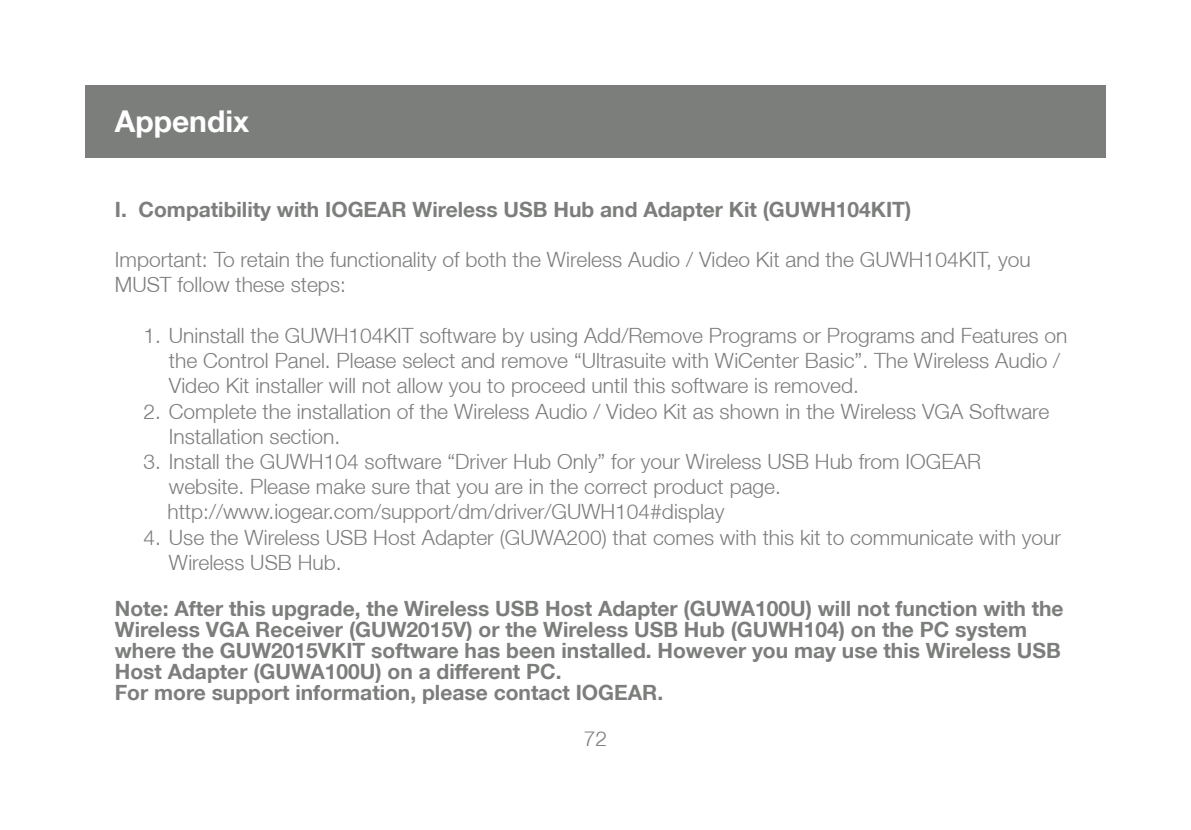
<style>
.page{position:relative;width:1191px;height:830px;background:#fff}
.page>*{position:absolute;margin:0;border:0;box-sizing:border-box;transform-origin:0 0}
.t1{font:700 30px "Helvetica Neue LT";color:#fff}
.t2{font:300 21px/25.2px "Helvetica Neue LT";color:#7c7e7c}
.t3{font:700 21px/21px "Helvetica Neue LT";color:#7c7e7c}
</style>
<div class="page">
<div style="left:85px;top:85px;width:1021px;height:72px;background:#7c7e7c"></div>
<h1 class="t1" style="left:115px;top:103px;width:136px">Appendix</h1>
<p class="t3" style="left:115px;top:198px;width:798px">I. Compatibility with IOGEAR Wireless USB Hub and Adapter Kit (GUWH104KIT)</p>
<p class="t2" style="left:115px;top:246px;width:917px">Important: To retain the functionality of both the Wireless Audio / Video Kit and the GUWH104KIT, you<br>MUST follow these steps:</p>
<p class="t2" style="left:169px;top:322px;width:900px;text-indent:-26px">1. Uninstall the GUWH104KIT software by using Add/Remove Programs or Programs and Features on the Control Panel. Please select and remove “Ultrasuite with WiCenter Basic”. The Wireless Audio /<br>Video Kit installer will not allow you to proceed until this software is removed.</p>
<p class="t2" style="left:169px;top:398px;width:882px;text-indent:-26px">2. Complete the installation of the Wireless Audio / Video Kit as shown in the Wireless VGA Software<br>Installation section.</p>
<p class="t2" style="left:167px;top:448px;width:815px;text-indent:-24px">3. Install the GUWH104 software “Driver Hub Only” for your Wireless USB Hub from IOGEAR website. Please make sure that you are in the correct product page. http://www.iogear.com/support/dm/driver/GUWH104#display</p>
<p class="t2" style="left:169px;top:524px;width:893px;text-indent:-26px">4. Use the Wireless USB Host Adapter (GUWA200) that comes with this kit to communicate with your<br>Wireless USB Hub.</p>
<p class="t3" style="left:115px;top:597px;width:950px">Note: After this upgrade, the Wireless USB Host Adapter (GUWA100U) will not function with the Wireless VGA Receiver (GUW2015V) or the Wireless USB Hub (GUWH104) on the PC system where the GUW2015VKIT software has been installed. However you may use this Wireless USB Host Adapter (GUWA100U) on a different PC.<br>For more support information, please contact IOGEAR.</p>
<p class="t2" style="left:584px;top:725px;width:25px">72</p>
</div>
